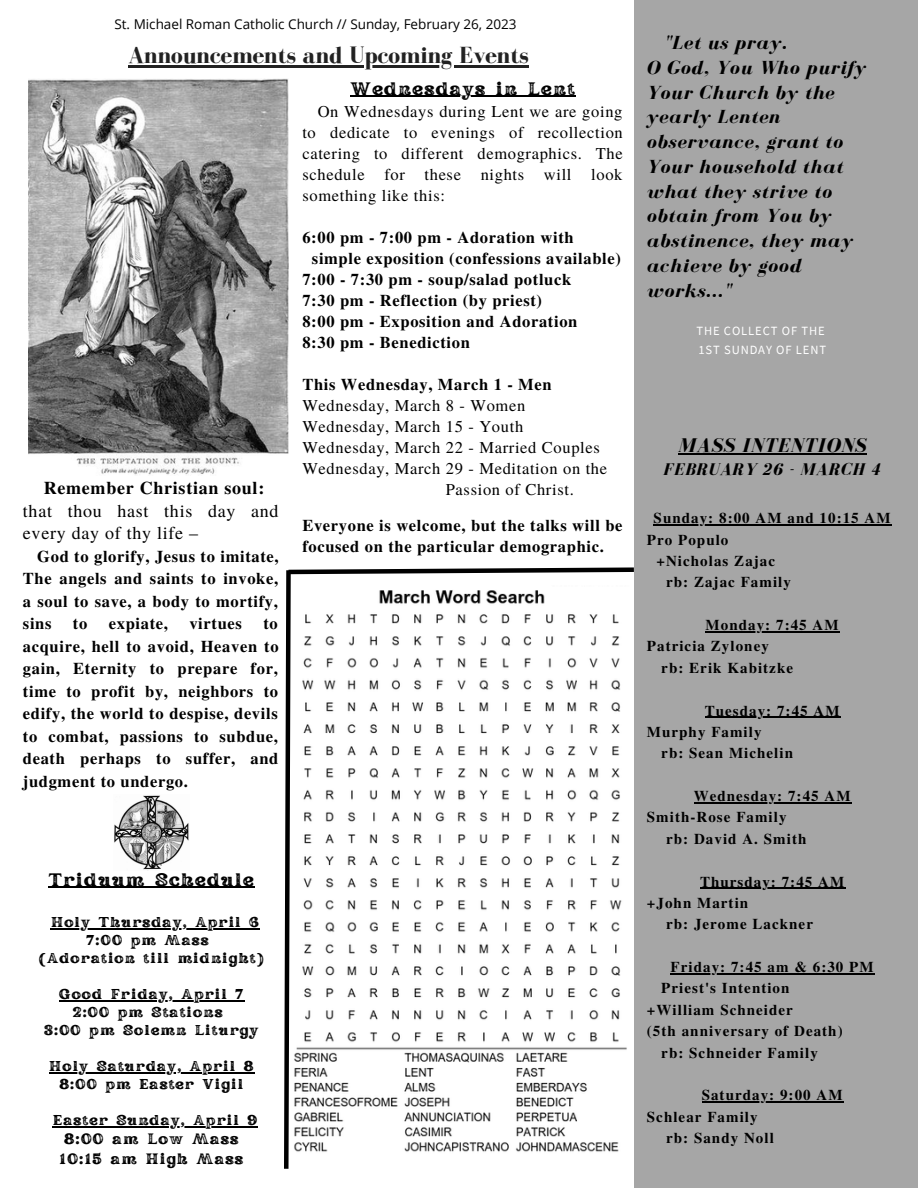
<style>
.page{position:relative;width:918px;height:1188px;background:#fff}
.page>*{position:absolute;margin:0;border:0;box-sizing:border-box;transform-origin:0 0}
.t1{font:700 24px "Bodoni FLF";color:#222}
.t2{font:italic 700 20.4px "Bodoni FLF";letter-spacing:.04em;color:#000}
.t3{font:italic 700 19.5px/24.8px "Bodoni FLF";letter-spacing:.04em;color:#000}
.t4{font:18px/22.5px "Te X Gyre Termes";letter-spacing:.04em;color:#000}
.t5{font:18px "Rundeck Texture";letter-spacing:.04em;color:#000}
.t6{font:700 18px "Te X Gyre Termes";letter-spacing:.04em;color:#000}
.t7{font:italic 700 17.4px "Bodoni FLF";letter-spacing:.04em;color:#000}
.t8{font:700 16.5px/22.5px "Te X Gyre Termes";letter-spacing:.04em;color:#000;text-align:justify}
.t9{font:16.5px/21px "Te X Gyre Termes";letter-spacing:.04em;color:#000;text-align:justify}
.t10{font:700 15px "Te X Gyre Termes";letter-spacing:.07em;color:#000}
.t11{font:15px/19.2px "Rundeck Texture";letter-spacing:.04em;color:#000;text-align:center}
.t12{font:14.25px/18px "Rundeck Texture";letter-spacing:.04em;color:#000;text-align:center}
.t13{font:13.5px "Open Sans";color:#000}
.t14{font:12.6px/18.9px "Source Sans Pro";letter-spacing:.07em;color:#fff}
</style>
<div class="page">
<div style="left:634px;top:0;width:284px;height:1188px;background:#a6a6a6"></div>
<svg style="left:284px;top:567px;width:350px;height:602px"></svg>
<img style="left:28px;top:79px;width:260px;height:396px">
<img style="left:293px;top:585px;width:336px;height:575px">
<img style="left:114px;top:795px;width:75px;height:75px">
<hr style="left:128px;top:65px;width:401px;height:3px;background:#222">
<hr style="left:678px;top:453px;width:189px;height:1px;background:#000">
<hr style="left:654px;top:524px;width:238px;height:1px;background:#000">
<hr style="left:706px;top:631px;width:134px;height:1px;background:#000">
<hr style="left:705px;top:717px;width:136px;height:1px;background:#000">
<hr style="left:694px;top:802px;width:158px;height:1px;background:#000">
<hr style="left:700px;top:888px;width:145px;height:1px;background:#000">
<hr style="left:671px;top:973px;width:204px;height:1px;background:#000">
<hr style="left:702px;top:1101px;width:142px;height:2px;background:#000">
<hr style="left:350px;top:96px;width:226px;height:1px;background:#000">
<hr style="left:48px;top:887px;width:207px;height:1px;background:#000">
<hr style="left:51px;top:928px;width:209px;height:2px;background:#000">
<hr style="left:59px;top:1000px;width:185px;height:2px;background:#000">
<hr style="left:49px;top:1072px;width:205px;height:2px;background:#000">
<hr style="left:53px;top:1126px;width:205px;height:2px;background:#000">
<p class="t13" style="left:114px;top:15px;width:404px">St. Michael Roman Catholic Church // Sunday, February 26, 2023</p>
<h1 class="t1" style="left:128px;top:42px;width:402px">Announcements and Upcoming Events</h1>
<p class="t3" style="left:646px;top:30px;width:221px;text-indent:17px">"Let us pray.<br>O God, You Who purify<br>Your Church by the yearly Lenten observance, grant to<br>Your household that what they strive to obtain from You by abstinence, they may achieve by good works..."</p>
<p class="t14" style="left:696px;top:321px;width:131px">THE COLLECT OF THE<br>1ST SUNDAY OF LENT</p>
<p class="t5" style="left:350px;top:76px;width:226px">Wednesdays in Lent</p>
<p class="t9" style="left:302px;top:100px;width:322px;text-indent:15px">On Wednesdays during Lent we are going to dedicate to evenings of recollection catering to different demographics. The schedule for these nights will look something like this:</p>
<p class="t8" style="left:302px;top:225px;width:273px">6:00 pm - 7:00 pm - Adoration with</p>
<p class="t8" style="left:312px;top:246px;width:310px">simple exposition (confessions available)</p>
<p class="t8" style="left:302px;top:267px;width:270px">7:00 - 7:30 pm - soup/salad potluck</p>
<p class="t8" style="left:302px;top:288px;width:241px">7:30 pm - Reflection (by priest)</p>
<p class="t8" style="left:302px;top:309px;width:277px">8:00 pm - Exposition and Adoration</p>
<p class="t8" style="left:302px;top:330px;width:169px">8:30 pm - Benediction</p>
<p class="t8" style="left:302px;top:372px;width:251px">This Wednesday, March 1 - Men</p>
<p class="t9" style="left:302px;top:394px;width:224px">Wednesday, March 8 - Women</p>
<p class="t9" style="left:302px;top:415px;width:222px">Wednesday, March 15 - Youth</p>
<p class="t9" style="left:302px;top:436px;width:299px">Wednesday, March 22 - Married Couples</p>
<p class="t9" style="left:302px;top:457px;width:306px">Wednesday, March 29 - Meditation on the</p>
<p class="t9" style="left:446px;top:478px;width:129px">Passion of Christ.</p>
<p class="t8" style="left:302px;top:514px;width:322px;line-height:21px">Everyone is welcome, but the talks will be focused on the particular demographic.</p>
<p class="t2" style="left:678px;top:435px;width:189px">MASS INTENTIONS</p>
<p class="t7" style="left:663px;top:460px;width:219px">FEBRUARY 26 - MARCH 4</p>
<p class="t10" style="left:654px;top:506px;width:239px">Sunday: 8:00 AM and 10:15 AM</p>
<p class="t10" style="left:647px;top:528px;width:83px">Pro Populo</p>
<p class="t10" style="left:657px;top:549px;width:120px">+Nicholas Zajac</p>
<p class="t10" style="left:666px;top:570px;width:126px">rb: Zajac Family</p>
<p class="t10" style="left:706px;top:613px;width:134px">Monday: 7:45 AM</p>
<p class="t10" style="left:647px;top:635px;width:123px">Patricia Zyloney</p>
<p class="t10" style="left:661px;top:656px;width:133px">rb: Erik Kabitzke</p>
<p class="t10" style="left:705px;top:699px;width:136px">Tuesday: 7:45 AM</p>
<p class="t10" style="left:647px;top:720px;width:116px">Murphy Family</p>
<p class="t10" style="left:661px;top:741px;width:133px">rb: Sean Michelin</p>
<p class="t10" style="left:694px;top:784px;width:158px">Wednesday: 7:45 AM</p>
<p class="t10" style="left:647px;top:806px;width:141px">Smith-Rose Family</p>
<p class="t10" style="left:666px;top:827px;width:142px">rb: David A. Smith</p>
<p class="t10" style="left:700px;top:870px;width:146px">Thursday: 7:45 AM</p>
<p class="t10" style="left:647px;top:891px;width:103px">+John Martin</p>
<p class="t10" style="left:666px;top:912px;width:148px">rb: Jerome Lackner</p>
<p class="t10" style="left:671px;top:955px;width:205px">Friday: 7:45 am &amp; 6:30 PM</p>
<p class="t10" style="left:661px;top:977px;width:130px">Priest's Intention</p>
<p class="t10" style="left:647px;top:998px;width:147px">+William Schneider</p>
<p class="t10" style="left:647px;top:1019px;width:197px">(5th anniversary of Death)</p>
<p class="t10" style="left:661px;top:1041px;width:158px">rb: Schneider Family</p>
<p class="t10" style="left:702px;top:1083px;width:142px">Saturday: 9:00 AM</p>
<p class="t10" style="left:647px;top:1105px;width:112px">Schlear Family</p>
<p class="t10" style="left:666px;top:1126px;width:109px">rb: Sandy Noll</p>
<p class="t6" style="left:44px;top:474px;width:222px">Remember Christian soul:</p>
<p class="t4" style="left:23px;top:498px;width:257px">that thou hast this day and every day of thy life –</p>
<p class="t8" style="left:23px;top:544px;width:257px;text-indent:14px">God to glorify, Jesus to imitate, The angels and saints to invoke, a soul to save, a body to mortify, sins</p>
<p class="t8" style="left:73px;top:612px;width:16px">to</p>
<p class="t8" style="left:109px;top:612px;width:61px">expiate,</p>
<p class="t8" style="left:189px;top:612px;width:54px">virtues</p>
<p class="t8" style="left:23px;top:612px;width:257px;text-indent:240px">to acquire, hell to avoid, Heaven to gain, Eternity to prepare for, time to profit by, neighbors to edify, the world to despise, devils to combat, passions to subdue, death perhaps to suffer, and judgment to undergo.</p>
<p class="t5" style="left:48px;top:867px;width:207px">Triduum Schedule</p>
<p class="t12" style="left:39px;top:913px;width:227px">Holy Thursday, April 6<br>7:00 pm Mass<br>(Adoration till midnight)</p>
<p class="t12" style="left:44px;top:985px;width:217px">Good Friday, April 7<br>2:00 pm Stations<br>3:00 pm Solemn Liturgy</p>
<p class="t12" style="left:49px;top:1057px;width:207px">Holy Saturday, April 8<br>8:00 pm Easter Vigil</p>
<p class="t12" style="left:53px;top:1111px;width:206px">Easter Sunday, April 9</p>
<p class="t11" style="left:59px;top:1129px;width:186px">8:00 am Low Mass<br>10:15 am High Mass</p>
</div>
